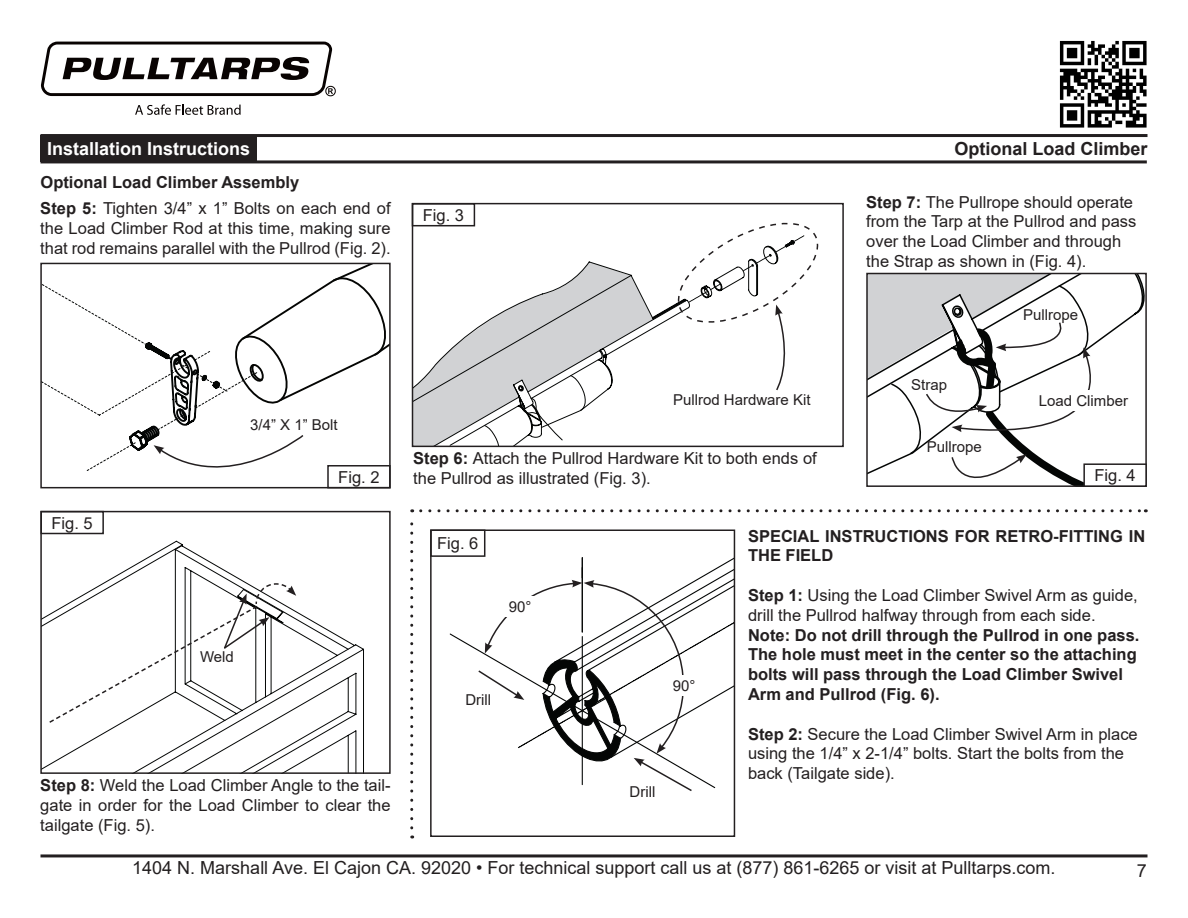
<style>
.page{position:relative;width:1188px;height:918px;background:#fff}
.page>*{position:absolute;margin:0;border:0;box-sizing:border-box;transform-origin:0 0}
.t1{font:18px "Arial";color:#231f20}
.t2{font:700 18px "Arial";color:#fff}
.t3{font:700 18px "Arial";color:#231f20}
.t4{font:16.5px/19.8px "Arial";color:#231f20}
.t5{font:700 16.5px/19.8px "Arial";color:#231f20}
.t6{font:15px "Arial";color:#231f20}
.s1{font-weight:700}
</style>
<div class="page">
<hr style="left:40px;top:134px;width:1108px;height:3px;background:#231f20">
<hr style="left:40px;top:160px;width:1107px;height:3px;background:#231f20">
<hr style="left:40px;top:854px;width:1108px;height:3px;background:#231f20">
<img style="left:1059px;top:40px;width:88px;height:88px">
<div style="left:40px;top:136px;width:217px;height:26px;background:#231f20"></div>
<svg style="left:135px;top:104px;width:106px;height:11px"></svg>
<svg style="left:41px;top:42px;width:295px;height:54px"></svg>
<svg style="left:43px;top:540px;width:321px;height:231px"></svg>
<div style="left:40px;top:511px;width:351px;height:263px;border:2px solid #231f20"></div>
<div style="left:430px;top:530px;width:305px;height:307px;border:2px solid #231f20"></div>
<svg style="left:415px;top:350px;width:34px;height:94px"></svg>
<svg style="left:449px;top:301px;width:114px;height:143px"></svg>
<svg style="left:524px;top:261px;width:152px;height:177px"></svg>
<div style="left:412px;top:203px;width:432px;height:244px;border:2px solid #231f20"></div>
<svg style="left:869px;top:276px;width:274px;height:198px"></svg>
<div style="left:866px;top:273px;width:281px;height:214px;border:2px solid #231f20"></div>
<svg style="left:41px;top:263px;width:349px;height:226px"></svg>
<svg style="left:676px;top:222px;width:143px;height:169px"></svg>
<svg style="left:48px;top:545px;width:301px;height:179px"></svg>
<svg style="left:410px;top:509px;width:3px;height:319px"></svg>
<svg style="left:421px;top:509px;width:725px;height:3px"></svg>
<svg style="left:477px;top:553px;width:257px;height:240px"></svg>
<div style="left:501px;top:597px;width:38px;height:20px;background:#fff"></div>
<div style="left:665px;top:675px;width:38px;height:20px;background:#fff"></div>
<div style="left:620px;top:781px;width:45px;height:20px;background:#fff"></div>
<div style="left:455px;top:690px;width:46px;height:20px;background:#fff"></div>
<svg style="left:890px;top:284px;width:256px;height:203px"></svg>
<div style="left:327px;top:465px;width:64px;height:23px;border:2px solid #231f20"></div>
<div style="left:40px;top:511px;width:64px;height:23px;border:2px solid #231f20"></div>
<div style="left:430px;top:530px;width:55px;height:27px;border:2px solid #231f20"></div>
<div style="left:412px;top:203px;width:63px;height:23px;border:2px solid #231f20"></div>
<div style="left:1084px;top:464px;width:62px;height:22px;background:#fff"></div>
<div style="left:1083px;top:463px;width:64px;height:24px;border:2px solid #231f20"></div>
<p class="t2" style="left:47px;top:136px;width:205px">Installation Instructions</p>
<p class="t3" style="left:954px;top:136px;width:195px">Optional Load Climber</p>
<p class="t5" style="left:40px;top:172px;width:260px">Optional Load Climber Assembly</p>
<p class="t4" style="left:40px;top:199px;width:352px;text-align:justify"><span class="s1">Step 5:</span> Tighten 3/4” x 1” Bolts on each end of the Load Climber Rod at this time, making sure that rod remains parallel with the Pullrod (Fig. 2).</p>
<p class="t4" style="left:423px;top:205px;width:43px">Fig. 3</p>
<p class="t4" style="left:866px;top:192px;width:272px"><span class="s1">Step 7:</span> The Pullrope should operate from the Tarp at the Pullrod and pass over the Load Climber and through the Strap as shown in (Fig. 4).</p>
<p class="t6" style="left:1023px;top:304px;width:57px">Pullrope</p>
<p class="t6" style="left:250px;top:415px;width:89px">3/4” X 1” Bolt</p>
<p class="t4" style="left:52px;top:513px;width:43px">Fig. 5</p>
<p class="t6" style="left:200px;top:646px;width:35px">Weld</p>
<p class="t4" style="left:338px;top:467px;width:43px">Fig. 2</p>
<p class="t4" style="left:40px;top:776px;width:352px;text-align:justify"><span class="s1">Step 8:</span> Weld the Load Climber Angle to the tail&shy;gate in order for the Load Climber to clear the tailgate (Fig. 5).</p>
<p class="t6" style="left:673px;top:389px;width:139px">Pullrod Hardware Kit</p>
<p class="t4" style="left:413px;top:449px;width:405px"><span class="s1">Step 6:</span> Attach the Pullrod Hardware Kit to both ends of the Pullrod as illustrated (Fig. 3).</p>
<p class="t6" style="left:911px;top:375px;width:37px">Strap</p>
<p class="t6" style="left:927px;top:436px;width:57px">Pullrope</p>
<p class="t6" style="left:1039px;top:390px;width:91px">Load Climber</p>
<p class="t4" style="left:1094px;top:465px;width:43px">Fig. 4</p>
<p class="t4" style="left:437px;top:533px;width:43px">Fig. 6</p>
<p class="t6" style="left:509px;top:597px;width:24px">90°</p>
<p class="t6" style="left:465px;top:690px;width:27px">Drill</p>
<p class="t6" style="left:673px;top:675px;width:24px">90°</p>
<p class="t6" style="left:630px;top:781px;width:27px">Drill</p>
<p class="t5" style="left:748px;top:526px;width:399px">SPECIAL INSTRUCTIONS FOR RETRO-FITTING IN<br>THE FIELD</p>
<p class="t4" style="left:748px;top:585px;width:391px"><span class="s1">Step 1:</span> Using the Load Climber Swivel Arm as guide, drill the Pullrod halfway through from each side.</p>
<p class="t5" style="left:748px;top:625px;width:393px">Note: Do not drill through the Pullrod in one pass.<br>The hole must meet in the center so the attaching bolts will pass through the Load Climber Swivel Arm and Pullrod (Fig. 6).</p>
<p class="t4" style="left:748px;top:724px;width:391px"><span class="s1">Step 2:</span> Secure the Load Climber Swivel Arm in place using the 1/4” x 2-1/4” bolts. Start the bolts from the back (Tailgate side).</p>
<p class="t1" style="left:132px;top:855px;width:925px">1404 N. Marshall Ave. El Cajon CA. 92020 • For technical support call us at (877) 861-6265 or visit at Pulltarps.com.</p>
<p class="t1" style="left:1137px;top:859px;width:12px">7</p>
</div>
